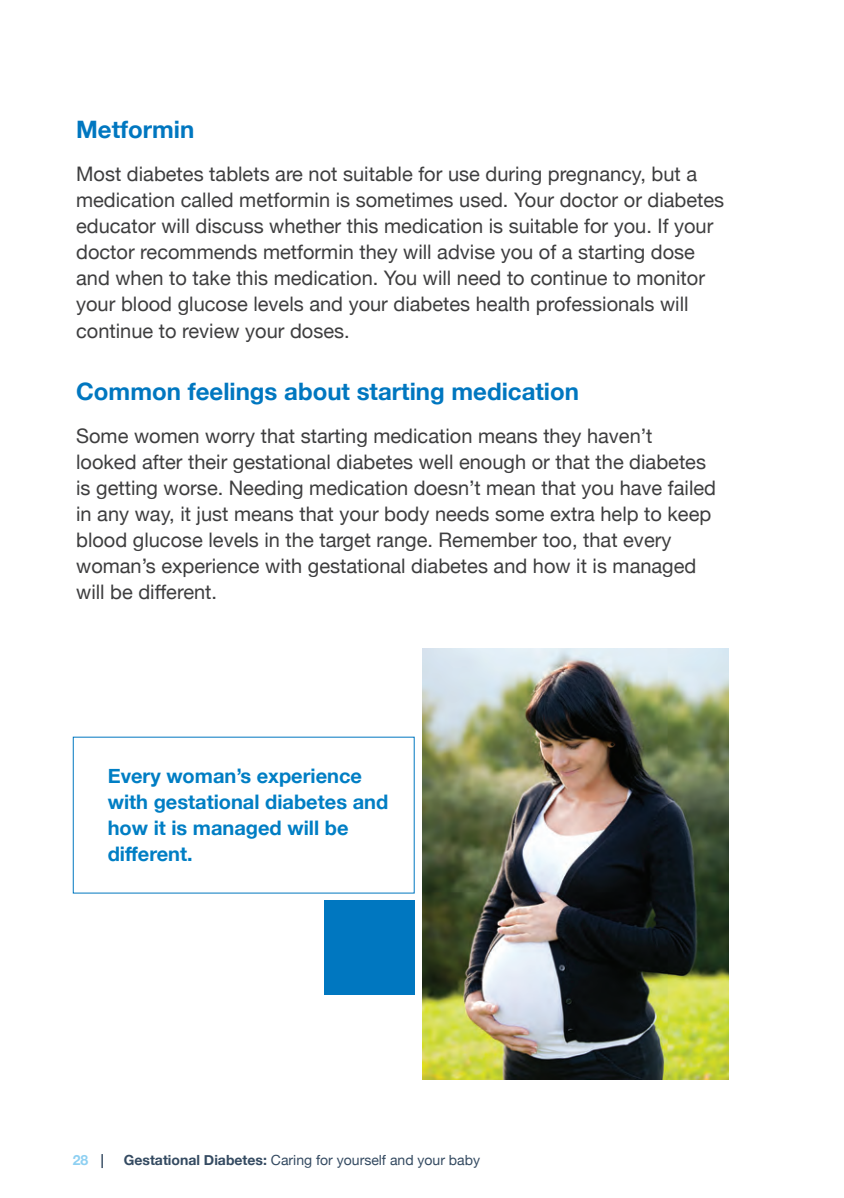
<style>
.page{position:relative;width:844px;height:1198px;background:#fff}
.page>*{position:absolute;margin:0;border:0;box-sizing:border-box;transform-origin:0 0}
.t1{font:700 24px "Helvetica Neue";color:#0077c0}
.t2{font:20px/26px "Helvetica Neue";color:#3e3e3f}
.t3{font:700 20px/26px "Helvetica Neue";color:#007ec4}
.t4{font:14px "Helvetica Neue";color:#344a61}
.t5{font:700 14px "Helvetica Neue";color:#8ed0f2}
.s1{color:#344a61}
.s2{font-weight:700}
</style>
<div class="page">
<img style="left:422px;top:648px;width:306px;height:431px">
<div style="left:324px;top:900px;width:90px;height:94px;background:#0077c0"></div>
<p class="t1" style="left:76px;top:111px;width:120px">Metformin</p>
<p class="t2" style="left:76px;top:162px;width:649px">Most diabetes tablets are not suitable for use during pregnancy, but a medication called metformin is sometimes used. Your doctor or diabetes educator will discuss whether this medication is suitable for you. If your doctor recommends metformin they will advise you of a starting dose and when to take this medication. You will need to continue to monitor your blood glucose levels and your diabetes health professionals will continue to review your doses.</p>
<p class="t1" style="left:76px;top:372px;width:504px">Common feelings about starting medication</p>
<p class="t2" style="left:76px;top:423px;width:641px">Some women worry that starting medication means they haven’t looked after their gestational diabetes well enough or that the diabetes is getting worse. Needing medication doesn’t mean that you have failed in any way, it just means that your body needs some extra help to keep blood glucose levels in the target range. Remember too, that every woman’s experience with gestational diabetes and how it is managed will be different.</p>
<p class="t3" style="left:108px;top:763px;width:282px">Every woman’s experience with gestational diabetes and how it is managed will be different.</p>
<p class="t5" style="left:73px;top:1149px;width:33px">28 <span class="s1">|</span></p>
<p class="t4" style="left:124px;top:1150px;width:357px"><span class="s2">Gestational Diabetes:</span> Caring for yourself and your baby</p>
</div>
